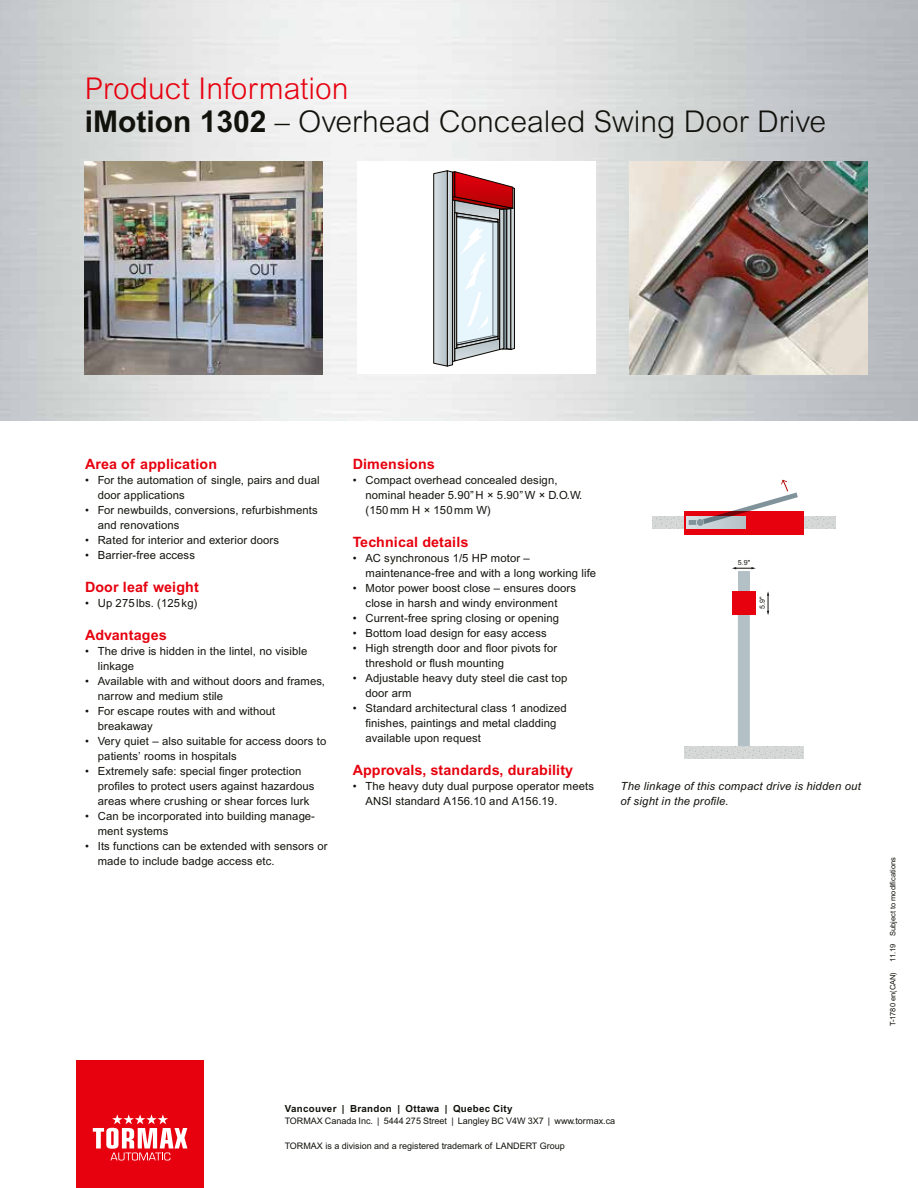
<style>
.page{position:relative;width:918px;height:1188px;background:#fff}
.page>*{position:absolute;margin:0;border:0;box-sizing:border-box;transform-origin:0 0}
.t1{font:300 30px/33px "Arial";color:#12120d}
.t2{font:700 14.25px "Arial";letter-spacing:.01em;color:#e7000e}
.t3{font:11.25px/15px "Arial";letter-spacing:.01em;color:#12120d}
.t4{font:italic 11.25px/15px "Arial";letter-spacing:.02em;color:#12120d}
.t5{font:700 9.75px "Arial";letter-spacing:.03em;color:#12120d}
.t6{font:9px "Arial";color:#12120d}
.t7{font:7.5px "Arial";color:#12120d}
.t8{font:7.05px "Arial";color:#12120d}
.s1{color:#e7000e}
.s2{font-weight:700}
</style>
<div class="page">
<img style="left:0;top:0;width:918px;height:421px">
<div style="left:76px;top:1060px;width:128px;height:128px;background:#e7000e"></div>
<svg style="left:93px;top:1114px;width:94px;height:46px"></svg>
<img style="left:629px;top:162px;width:238px;height:212px">
<img style="left:85px;top:162px;width:238px;height:212px">
<div style="left:357px;top:162px;width:238px;height:212px;background:#fff"></div>
<svg style="left:433px;top:171px;width:82px;height:195px;background:#b5abaf"></svg>
<svg style="left:652px;top:517px;width:32px;height:12px"></svg>
<svg style="left:804px;top:517px;width:32px;height:12px"></svg>
<div style="left:684px;top:511px;width:120px;height:24px;background:#e7000e"></div>
<svg style="left:686px;top:517px;width:60px;height:11px"></svg>
<svg style="left:689px;top:520px;width:8px;height:5px"></svg>
<div style="left:697px;top:519px;width:7px;height:7px;background:#80939b;border-radius:50%"></div>
<svg style="left:703px;top:479px;width:95px;height:45px"></svg>
<div style="left:738px;top:609px;width:12px;height:139px;background:#b3c0c5"></div>
<div style="left:738px;top:571px;width:12px;height:20px;background:#b3c0c5"></div>
<svg style="left:684px;top:747px;width:120px;height:12px"></svg>
<div style="left:732px;top:591px;width:24px;height:24px;background:#e7000e"></div>
<svg style="left:732px;top:567px;width:24px;height:2px"></svg>
<svg style="left:767px;top:591px;width:2px;height:24px"></svg>
<h1 class="t1" style="left:85px;top:72px;width:743px"><span class="s1">Product Information<br></span><span class="s2">iMotion 1302</span> – Overhead Concealed Swing Door Drive</h1>
<p class="t2" style="left:85px;top:455px;width:134px">Area of application</p>
<p class="t3" style="left:98px;top:472px;width:223px;text-indent:-13px">• For the automation of single, pairs and dual door applications</p>
<p class="t3" style="left:98px;top:502px;width:221px;text-indent:-13px">• For newbuilds, conversions, refurbishments and renovations</p>
<p class="t3" style="left:85px;top:532px;width:196px">• Rated for interior and exterior doors</p>
<p class="t3" style="left:85px;top:547px;width:111px">• Barrier-free access</p>
<p class="t2" style="left:85px;top:578px;width:115px">Door leaf weight</p>
<p class="t3" style="left:85px;top:595px;width:114px">• Up 275 lbs. (125 kg)</p>
<p class="t2" style="left:85px;top:626px;width:83px">Advantages</p>
<p class="t3" style="left:98px;top:643px;width:211px;text-indent:-13px">• The drive is hidden in the lintel, no visible linkage</p>
<p class="t3" style="left:98px;top:673px;width:229px;text-indent:-13px">• Available with and without doors and frames, narrow and medium stile</p>
<p class="t3" style="left:98px;top:703px;width:179px;text-indent:-13px">• For escape routes with and without breakaway</p>
<p class="t3" style="left:98px;top:733px;width:230px;text-indent:-13px">• Very quiet – also suitable for access doors to patients’ rooms in hospitals</p>
<p class="t3" style="left:98px;top:763px;width:218px;text-indent:-13px">• Extremely safe: special finger protection profiles to protect users against hazardous areas where crushing or shear forces lurk</p>
<p class="t3" style="left:98px;top:808px;width:219px;text-indent:-13px">• Can be incorporated into building manage&shy;ment systems</p>
<p class="t3" style="left:98px;top:838px;width:231px;text-indent:-13px">• Its functions can be extended with sensors or made to include badge access etc.</p>
<p class="t2" style="left:353px;top:455px;width:84px">Dimensions</p>
<p class="t3" style="left:366px;top:472px;width:218px;text-indent:-13px">• Compact overhead concealed design, nominal header 5.90” H × 5.90”W × D.O.W. (150 mm H × 150 mm W)</p>
<p class="t2" style="left:353px;top:533px;width:117px">Technical details</p>
<p class="t3" style="left:366px;top:550px;width:232px;text-indent:-13px">• AC synchronous 1/5 HP motor – maintenance-free and with a long working life</p>
<p class="t3" style="left:353px;top:580px;width:225px;text-align:center">• Motor power boost close – ensures doors close in harsh and windy environment</p>
<p class="t3" style="left:353px;top:610px;width:208px">• Current-free spring closing or opening</p>
<p class="t3" style="left:353px;top:625px;width:195px">• Bottom load design for easy access</p>
<p class="t3" style="left:366px;top:640px;width:193px;text-indent:-13px">• High strength door and floor pivots for threshold or flush mounting</p>
<p class="t3" style="left:366px;top:670px;width:203px;text-indent:-13px">• Adjustable heavy duty steel die cast top door arm</p>
<p class="t3" style="left:366px;top:700px;width:203px;text-indent:-13px">• Standard architectural class 1 anodized finishes, paintings and metal cladding available upon request</p>
<p class="t2" style="left:353px;top:761px;width:222px">Approvals, standards, durability</p>
<p class="t3" style="left:366px;top:778px;width:230px;text-indent:-13px">• The heavy duty dual purpose operator meets<br>ANSI standard A156.10 and A156.19.</p>
<p class="t8" style="left:738px;top:558px;width:14px">5.9"</p>
<p class="t8" style="left:758px;top:609px;width:14px;rotate:-90deg">5.9"</p>
<p class="t4" style="left:621px;top:778px;width:242px">The linkage of this compact drive is hidden out of sight in the profile.</p>
<p class="t7" style="left:889px;top:962px;width:107px;rotate:-90deg">11.19 Subject to modifications</p>
<p class="t7" style="left:889px;top:1026px;width:56px;rotate:-90deg">T-1780 en(CAN)</p>
<p class="t5" style="left:285px;top:1103px;width:229px">Vancouver | Brandon | Ottawa | Quebec City</p>
<p class="t6" style="left:285px;top:1116px;width:332px">TORMAX Canada Inc. | 5444 275 Street | Langley BC V4W 3X7 | www.tormax.ca</p>
<p class="t6" style="left:285px;top:1140px;width:282px">TORMAX is a division and a registered trademark of LANDERT Group</p>
</div>
